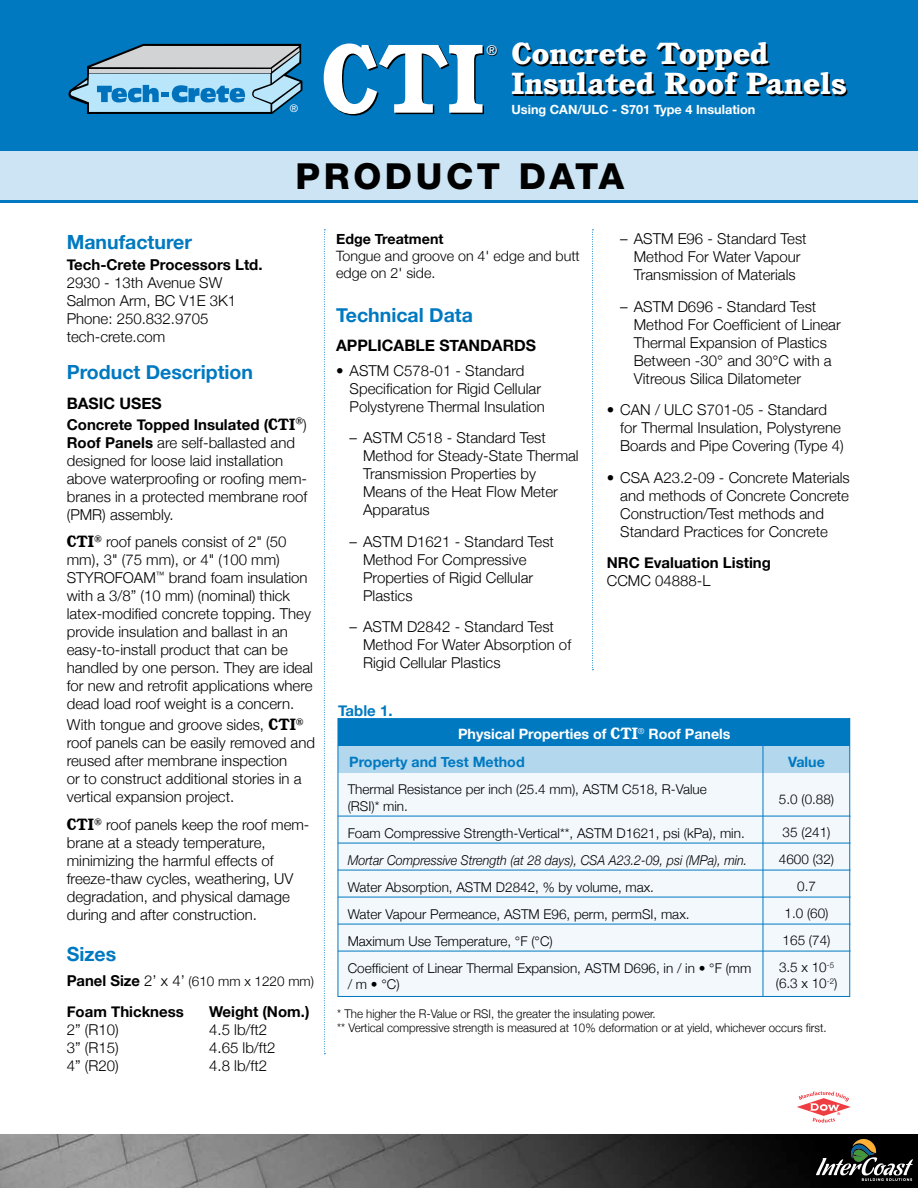
<style>
.page{position:relative;width:918px;height:1188px;background:#fff}
.page>*{position:absolute;margin:0;border:0;box-sizing:border-box;transform-origin:0 0}
.t1{font:800 98.85px "Cushing IT Cby BT";color:#fff}
.t2{font:800 36px "Helvetica Neue";letter-spacing:.1em;color:#000}
.t3{font:800 31.05px/30px "Cushing IT Cby BT";color:#fff;scale:1.11 1}
.t4{font:700 19.5px "Helvetica Neue";color:#0079c1}
.t5{font:700 15.75px "Helvetica Neue";color:#000}
.t6{font:300 15px/18px "Helvetica Neue";color:#000}
.t7{font:700 15px "Helvetica Neue";color:#000}
.t8{font:700 15px "Helvetica Neue";color:#0079c1}
.t9{font:300 14.25px/17.1px "Helvetica Neue";color:#000}
.t10{font:700 14.25px "Helvetica Neue";color:#fff}
.t11{font:700 14.25px "Helvetica Neue";color:#0079c1}
.t12{font:700 14.25px "Helvetica Neue";color:#000}
.t13{font:300 13.5px/27px "Helvetica Neue";color:#000}
.t14{font:italic 300 13.5px "Helvetica Neue";color:#000;scale:.93 1}
.t15{font:13.5px "Helvetica Neue";color:#000}
.t16{font:700 12.75px "Helvetica Neue";color:#fff}
.t17{font:300 12px/13.5px "Helvetica Neue";color:#000;scale:.96 1}
.t18{font:10.5px "Helvetica Neue";color:#fff}
.s1{font-weight:700}
.s2{font-family:"Cushing IT Cby BT";font-weight:800;font-size:16.5px}
.s3{font-weight:700;font-size:15px}
.s4{font-size:15px}
</style>
<div class="page">
<div style="left:0;top:150px;width:918px;height:50px;background:#cce4f3"></div>
<div style="left:0;top:0;width:918px;height:150px;background:#0079c1"></div>
<hr style="left:0;top:201px;width:918px;height:2px;background:#0079c1">
<svg style="left:69px;top:44px;width:233px;height:70px"></svg>
<svg style="left:324px;top:230px;width:1px;height:824px"></svg>
<svg style="left:592px;top:230px;width:1px;height:440px"></svg>
<div style="left:338px;top:773px;width:512px;height:224px;background:#f2f8fc"></div>
<div style="left:338px;top:746px;width:512px;height:27px;background:#b3d7ed"></div>
<div style="left:338px;top:719px;width:512px;height:27px;background:#0079c1"></div>
<hr style="left:338px;top:816px;width:512px;height:1px;background:#0079c1">
<hr style="left:338px;top:843px;width:512px;height:1px;background:#0079c1">
<hr style="left:338px;top:870px;width:512px;height:1px;background:#0079c1">
<hr style="left:338px;top:897px;width:512px;height:1px;background:#0079c1">
<hr style="left:338px;top:924px;width:512px;height:1px;background:#0079c1">
<hr style="left:338px;top:951px;width:512px;height:1px;background:#0079c1">
<hr style="left:763px;top:746px;width:1px;height:251px;background:#0079c1">
<svg style="left:797px;top:1091px;width:54px;height:32px"></svg>
<img style="left:0;top:1134px;width:918px;height:54px">
<img style="left:816px;top:1139px;width:97px;height:41px">
<p class="t18" style="left:290px;top:102px;width:10px">®</p>
<h1 class="t1" style="left:321px;top:17px;width:165px">CTI</h1>
<h3 class="t3" style="left:511px;top:38px;width:303px">Concrete Topped<br>Insulated Roof Panels</h3>
<p class="t15" style="left:487px;top:43px;width:12px">®</p>
<p class="t16" style="left:511px;top:98px;width:246px">Using CAN/ULC - S701 Type 4 Insulation</p>
<h2 class="t2" style="left:296px;top:155px;width:330px">PRODUCT DATA</h2>
<h3 class="t4" style="left:67px;top:224px;width:127px">Manufacturer</h3>
<p class="t7" style="left:67px;top:251px;width:197px">Tech-Crete Processors Ltd.</p>
<p class="t6" style="left:67px;top:273px;width:171px">2930 - 13th Avenue SW<br>Salmon Arm, BC V1E 3K1<br>Phone: 250.832.9705 tech-crete.com</p>
<h3 class="t4" style="left:67px;top:354px;width:188px">Product Description</h3>
<p class="t5" style="left:67px;top:389px;width:97px">BASIC USES</p>
<p class="t6" style="left:67px;top:414px;width:242px"><span class="s1">Concrete Topped Insulated (</span><span class="s2">CTI</span><sup>®</sup>)<br><span class="s1">Roof Panels</span> are self-ballasted and designed for loose laid installation above waterproofing or roofing mem&shy;branes in a protected membrane roof (PMR) assembly.</p>
<p class="t6" style="left:67px;top:532px;width:248px"><span class="s2">CTI</span><sup>®</sup> roof panels consist of 2" (50 mm), 3" (75 mm), or 4" (100 mm)<br>STYROFOAM<sup>™</sup> brand foam insulation with a 3/8” (10 mm) (nominal) thick latex-modified concrete topping. They provide insulation and ballast in an easy-to-install product that can be handled by one person. They are ideal for new and retrofit applications where dead load roof weight is a concern.</p>
<p class="t6" style="left:67px;top:715px;width:250px">With tongue and groove sides, <span class="s2">CTI</span><sup>® </sup>roof panels can be easily removed and reused after membrane inspection<br>or to construct additional stories in a vertical expansion project.</p>
<p class="t6" style="left:67px;top:815px;width:244px"><span class="s2">CTI</span><sup>®</sup> roof panels keep the roof mem&shy;brane at a steady temperature, minimizing the harmful effects of freeze-thaw cycles, weathering, UV degradation, and physical damage during and after construction.</p>
<h3 class="t4" style="left:67px;top:936px;width:51px">Sizes</h3>
<p class="t13" style="left:67px;top:967px;width:249px"><span class="s3">Panel Size</span> <span class="s4">2’ x 4’</span> (610 mm x 1220 mm)</p>
<p class="t7" style="left:67px;top:998px;width:119px">Foam Thickness</p>
<p class="t7" style="left:209px;top:998px;width:102px">Weight (Nom.)</p>
<p class="t6" style="left:67px;top:1020px;width:53px">2” (R10)</p>
<p class="t6" style="left:209px;top:1020px;width:60px">4.5 lb/ft2</p>
<p class="t6" style="left:67px;top:1038px;width:53px">3” (R15)</p>
<p class="t6" style="left:209px;top:1038px;width:68px">4.65 lb/ft2</p>
<p class="t6" style="left:67px;top:1056px;width:53px">4” (R20)</p>
<p class="t6" style="left:209px;top:1056px;width:60px">4.8 lb/ft2</p>
<p class="t12" style="left:336px;top:226px;width:109px">Edge Treatment</p>
<p class="t9" style="left:336px;top:246px;width:245px">Tongue and groove on 4' edge and butt edge on 2' side.</p>
<h3 class="t4" style="left:336px;top:297px;width:138px">Technical Data</h3>
<p class="t5" style="left:336px;top:331px;width:201px">APPLICABLE STANDARDS</p>
<p class="t6" style="left:350px;top:361px;width:197px;text-indent:-14px">• ASTM C578-01 - Standard<br>Specification for Rigid Cellular<br>Polystyrene Thermal Insulation</p>
<p class="t6" style="left:363px;top:428px;width:217px;text-indent:-14px">– ASTM C518 - Standard Test<br>Method for Steady-State Thermal<br>Transmission Properties by<br>Means of the Heat Flow Meter<br>Apparatus</p>
<p class="t6" style="left:363px;top:532px;width:192px;text-indent:-14px">– ASTM D1621 - Standard Test<br>Method For Compressive<br>Properties of Rigid Cellular<br>Plastics</p>
<p class="t6" style="left:363px;top:617px;width:210px;text-indent:-14px">– ASTM D2842 - Standard Test<br>Method For Water Absorption of<br>Rigid Cellular Plastics</p>
<p class="t8" style="left:338px;top:697px;width:56px">Table 1.</p>
<p class="t6" style="left:620px;top:229px;width:188px;text-align:center">– ASTM E96 - Standard Test<br>Method For Water Vapour<br>Transmission of Materials</p>
<p class="t6" style="left:634px;top:297px;width:208px;text-indent:-14px">– ASTM D696 - Standard Test<br>Method For Coefficient of Linear<br>Thermal Expansion of Plastics<br>Between -30° and 30°C with a<br>Vitreous Silica Dilatometer</p>
<p class="t6" style="left:620px;top:400px;width:225px;text-indent:-14px">• CAN / ULC S701-05 - Standard for Thermal Insulation, Polystyrene<br>Boards and Pipe Covering (Type 4)</p>
<p class="t6" style="left:620px;top:468px;width:231px;text-indent:-14px">• CSA A23.2-09 - Concrete Materials and methods of Concrete Concrete Construction/Test methods and Standard Practices for Concrete</p>
<p class="t7" style="left:607px;top:549px;width:166px">NRC Evaluation Listing</p>
<p class="t6" style="left:607px;top:571px;width:105px">CCMC 04888-L</p>
<p class="t10" style="left:458px;top:721px;width:274px">Physical Properties of <span class="s2">CTI</span><sup>®</sup> Roof Panels</p>
<p class="t11" style="left:349px;top:749px;width:177px">Property and Test Method</p>
<p class="t11" style="left:788px;top:749px;width:38px">Value</p>
<p class="t13" style="left:348px;top:781px;width:361px;line-height:16.2px">Thermal Resistance per inch (25.4 mm), ASTM C518, R-Value (RSI)* min.</p>
<p class="t13" style="left:348px;top:818px;width:399px">Foam Compressive Strength-Vertical**, ASTM D1621, psi (kPa), min.</p>
<p class="t14" style="left:348px;top:849px;width:431px">Mortar Compressive Strength (at 28 days), CSA A23.2-09, psi (MPa), min.</p>
<p class="t13" style="left:348px;top:872px;width:405px">Water Absorption, ASTM D2842, % by volume, max.<br>Water Vapour Permeance, ASTM E96, perm, permSI, max.<br>Maximum Use Temperature, °F (°C)<br>Coefficient of Linear Thermal Expansion, ASTM D696, in / in • °F (mm</p>
<p class="t13" style="left:348px;top:970px;width:53px">/m•°C)</p>
<p class="t13" style="left:779px;top:785px;width:57px">5.0 (0.88)</p>
<p class="t13" style="left:779px;top:818px;width:57px;text-align:center">35 (241)<br>4600 (32)<br>0.7<br>1.0 (60)<br>165 (74)<br>3.5 x 10<sup>-5</sup></p>
<p class="t13" style="left:776px;top:969px;width:63px">(6.3 x 10<sup>-2</sup>)</p>
<p class="t17" style="left:337px;top:1006px;width:511px">* The higher the R-Value or RSI, the greater the insulating power.<br>** Vertical compressive strength is measured at 10% deformation or at yield, whichever occurs first.</p>
</div>
